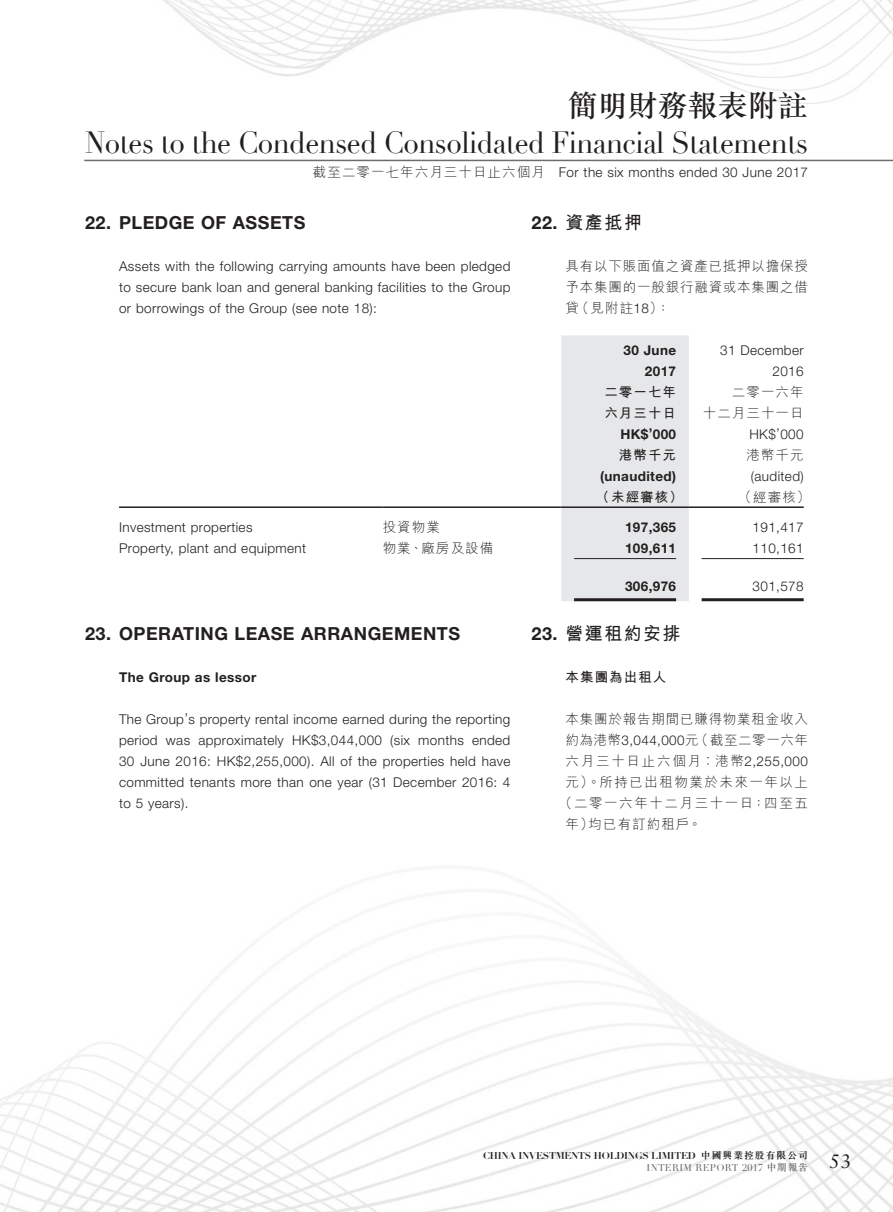
<style>
.page{position:relative;width:893px;height:1212px;background:#fff}
.page>*{position:absolute;margin:0;border:0;box-sizing:border-box;transform-origin:0 0}
.t1{font:30px "Didot";letter-spacing:-.015em;color:#231f20;scale:.93 1}
.t2{font:500 30px "M Sung HK";color:#231f20}
.t3{font:19.5px "Sabon LT Std";color:#231f20}
.Heading_1{font:700 18px "Helvetica Neue LT Std";letter-spacing:.03em;color:#231f20}
.C_Heading_1{font:700 18px "M Hei HK";letter-spacing:.08em;color:#231f20}
.Body_Text{font:300 13.5px/21px "Helvetica Neue LT Std";letter-spacing:.03em;color:#231f20;text-align:justify}
.C_Body_Text{font:300 13.5px/21px "M Hei HK";letter-spacing:.06em;color:#231f20;text-align:justify}
.Body_Text-2{font:700 13.5px "Helvetica Neue LT Std";letter-spacing:.03em;color:#231f20}
.Body_Text-3{font:300 13.5px "M Hei HK";letter-spacing:.08em;color:#231f20}
.C_Body_Text-2{font:300 13.5px "M Hei HK";letter-spacing:.04em;color:#231f20}
.C_Body_Text-3{font:300 13.5px "M Hei HK";letter-spacing:.13em;color:#231f20}
.Body_Text-4{font:700 13.5px "M Hei HK";letter-spacing:.08em;color:#231f20}
.C_Body_Text-4{font:300 13.5px "M Hei HK";letter-spacing:.11em;color:#231f20}
.C_Body_Text-5{font:300 13.5px "M Hei HK";letter-spacing:.115em;color:#231f20}
.Heading_2{font:700 13.5px "Helvetica Neue LT Std";letter-spacing:.03em;color:#231f20}
.C_Body_Text-6{font:300 13.5px "M Hei HK";letter-spacing:.08em;color:#231f20}
.C_Heading_2{font:700 13.5px "M Hei HK";letter-spacing:.08em;color:#231f20}
.t4{font:700 9.75px/12px "Didot LT Std";letter-spacing:-.02em;color:#231f20;text-align:right}
.s1{font-family:"M Hei HK"}
.s2{font-family:"Helvetica Neue LT Std"}
.s3{font-family:"M Sung HK"}
.s4{font-weight:400;color:#636366}
.s5{font-family:"M Sung HK";font-weight:500;color:#636366}
</style>
<div class="page">
<img style="left:163px;top:0;width:730px;height:104px">
<img style="left:0;top:888px;width:893px;height:324px">
<hr style="left:84px;top:160px;width:809px;height:1px;background:#6c6d70">
<div style="left:561px;top:335px;width:128px;height:266px;background:#e6e7e9"></div>
<hr style="left:119px;top:506px;width:264px;height:2px;background:#231f20">
<hr style="left:383px;top:506px;width:178px;height:2px;background:#231f20">
<hr style="left:561px;top:506px;width:128px;height:2px;background:#231f20">
<hr style="left:689px;top:506px;width:115px;height:2px;background:#231f20">
<hr style="left:574px;top:558px;width:102px;height:1px;background:#231f20">
<hr style="left:702px;top:558px;width:102px;height:1px;background:#231f20">
<hr style="left:574px;top:598px;width:102px;height:3px;background:#231f20">
<hr style="left:702px;top:598px;width:102px;height:3px;background:#231f20">
<h1 class="t2" style="left:568px;top:85px;width:241px">簡明財務報表附註</h1>
<h1 class="t1" style="left:85px;top:124px;width:779px">Notes to the Condensed Consolidated Financial Statements</h1>
<p class="Body_Text" style="left:313px;top:161px;width:497px"><span class="s1">截至二零一七年六月三十日止六個月</span> For the six months ended 30 June 2017</p>
<p class="Heading_1" style="left:85px;top:211px;width:222px">22. PLEDGE OF ASSETS</p>
<p class="Body_Text" style="left:119px;top:255px;width:393px">Assets with the following carrying amounts have been pledged to secure bank loan and general banking facilities to the Group or borrowings of the Group (see note 18):</p>
<p class="C_Heading_1" style="left:531px;top:209px;width:112px"><span class="s2">22.</span> 資產抵押</p>
<p class="C_Body_Text" style="left:566px;top:255px;width:244px">具有以下賬面值之資產已抵押以擔保授予本集團的一般銀行融資或本集團之借貸（見附註<span class="s2">18</span>）：</p>
<p class="Body_Text-2" style="left:623px;top:342px;width:54px">30 June</p>
<p class="Body_Text" style="left:720px;top:339px;width:85px">31 December</p>
<p class="Body_Text-2" style="left:645px;top:363px;width:33px">2017</p>
<p class="Body_Text" style="left:772px;top:360px;width:33px">2016</p>
<p class="Body_Text-4" style="left:604px;top:382px;width:73px">二零一七年</p>
<p class="Body_Text-4" style="left:604px;top:403px;width:73px">六月三十日</p>
<p class="Body_Text-3" style="left:732px;top:385px;width:73px">二零一六年</p>
<p class="Body_Text-3" style="left:703px;top:406px;width:102px">十二月三十一日</p>
<p class="Body_Text-2" style="left:620px;top:426px;width:57px">HK$’000</p>
<p class="Body_Text" style="left:749px;top:423px;width:56px">HK$’000</p>
<p class="Body_Text-4" style="left:619px;top:445px;width:59px">港幣千元</p>
<p class="Body_Text-3" style="left:746px;top:448px;width:59px">港幣千元</p>
<p class="Body_Text-2" style="left:600px;top:468px;width:78px">(unaudited)</p>
<p class="Body_Text" style="left:751px;top:465px;width:54px">(audited)</p>
<p class="Body_Text-4" style="left:596px;top:487px;width:88px">（未經審核）</p>
<p class="Body_Text-3" style="left:738px;top:490px;width:74px">（經審核）</p>
<p class="Body_Text" style="left:119px;top:516px;width:135px">Investment properties</p>
<p class="Body_Text-3" style="left:383px;top:520px;width:59px">投資物業</p>
<p class="Body_Text-2" style="left:625px;top:519px;width:53px">197,365</p>
<p class="Body_Text" style="left:753px;top:516px;width:53px">191,417</p>
<p class="Body_Text" style="left:119px;top:537px;width:189px">Property, plant and equipment</p>
<p class="Body_Text-3" style="left:383px;top:541px;width:112px">物業、廠房及設備</p>
<p class="Body_Text-2" style="left:625px;top:540px;width:53px">109,611</p>
<p class="Body_Text" style="left:753px;top:537px;width:53px">110,161</p>
<p class="Body_Text-2" style="left:625px;top:578px;width:53px">306,976</p>
<p class="Body_Text" style="left:753px;top:575px;width:53px">301,578</p>
<p class="Heading_1" style="left:85px;top:622px;width:376px">23. OPERATING LEASE ARRANGEMENTS</p>
<p class="Heading_2" style="left:119px;top:669px;width:139px">The Group as lessor</p>
<p class="Body_Text" style="left:119px;top:708px;width:393px">The Group’s property rental income earned during the reporting period was approximately HK$3,044,000 (six months ended 30 June 2016: HK$2,255,000). All of the properties held have committed tenants more than one year (31 December 2016: 4 to 5 years).</p>
<p class="C_Heading_1" style="left:531px;top:620px;width:151px"><span class="s2">23.</span> 營運租約安排</p>
<p class="C_Heading_2" style="left:566px;top:667px;width:102px">本集團為出租人</p>
<p class="C_Body_Text" style="left:566px;top:708px;width:244px">本集團於報告期間已賺得物業租金收入</p>
<p class="C_Body_Text-2" style="left:566px;top:733px;width:244px">約為港幣<span class="s2">3,044,000</span>元（截至二零一六年</p>
<p class="C_Body_Text-3" style="left:566px;top:754px;width:244px">六月三十日止六個月︰港幣<span class="s2">2,255,000</span></p>
<p class="C_Body_Text-4" style="left:566px;top:775px;width:244px">元）。所持已出租物業於未來一年以上</p>
<p class="C_Body_Text-5" style="left:559px;top:796px;width:251px">（二零一六年十二月三十一日：四至五</p>
<p class="C_Body_Text-6" style="left:566px;top:817px;width:138px">年）均已有訂約租戶。</p>
<p class="t4" style="left:483px;top:1149px;width:326px">CHINA INVESTMENTS HOLDINGS LIMITED <span class="s3">中國興業控股有限公司<br></span><span class="s4">INTERIM REPORT 2017</span> <span class="s5">中期報告</span></p>
<h2 class="t3" style="left:829px;top:1150px;width:24px">53</h2>
</div>
